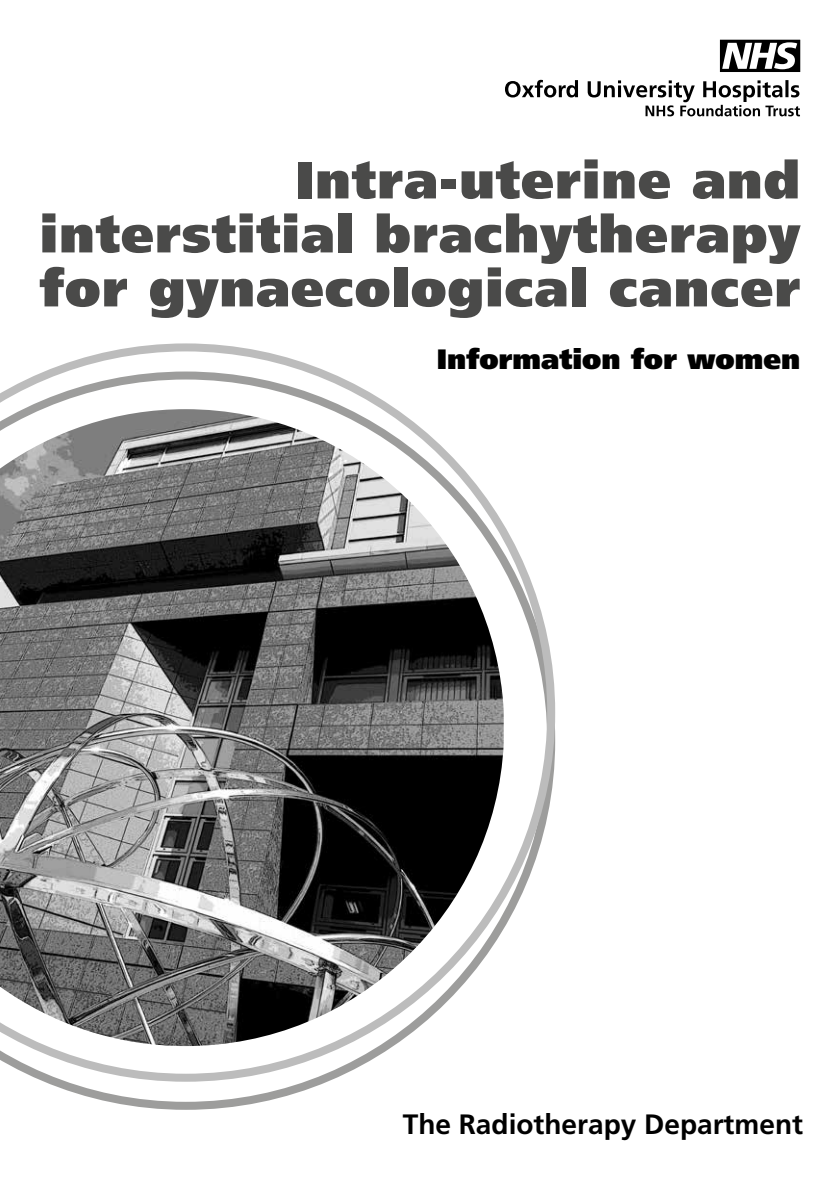
<style>
.page{position:relative;width:840px;height:1191px;background:#fff}
.page>*{position:absolute;margin:0;border:0;box-sizing:border-box;transform-origin:0 0}
.t1{font:900 52px/54px "Frutiger";letter-spacing:.02em;color:#4a4a49;text-align:justify}
.t2{font:700 28px "Frutiger";color:#000}
.t3{font:900 28px "Frutiger";color:#000}
</style>
<div class="page">
<svg style="left:505px;top:80px;width:294px;height:36px"></svg>
<svg style="left:719px;top:40px;width:80px;height:32px"></svg>
<svg style="left:43px;top:1081px;width:286px;height:28px"></svg>
<svg style="left:0;top:343px;width:555px;height:738px"></svg>
<p class="t1" style="left:40px;top:153px;width:761px;text-indent:255px">Intra-uterine and interstitial brachytherapy for gynaecological cancer</p>
<p class="t3" style="left:436px;top:342px;width:364px">Information for women</p>
<p class="t2" style="left:402px;top:1108px;width:401px">The Radiotherapy Department</p>
</div>
